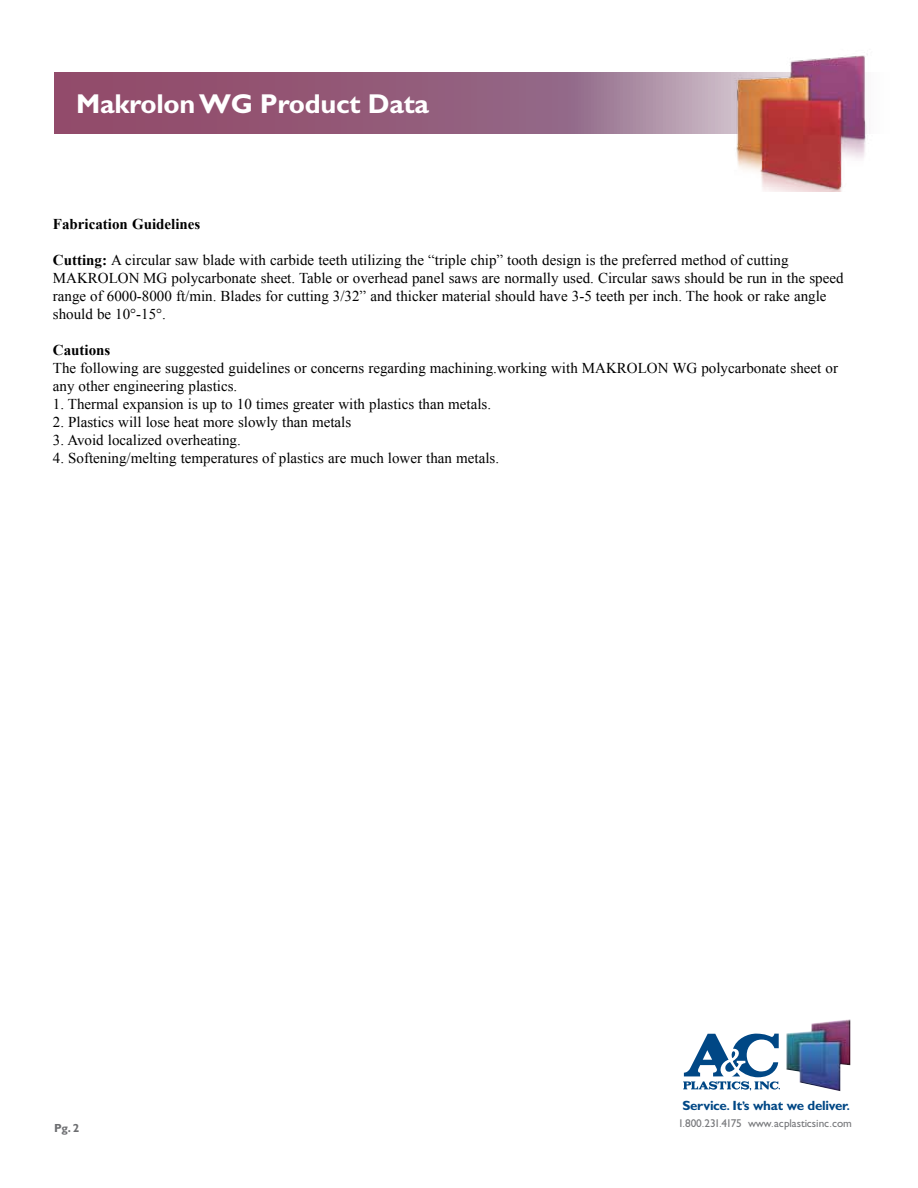
<style>
.page{position:relative;width:918px;height:1188px;background:#fff}
.page>*{position:absolute;margin:0;border:0;box-sizing:border-box;transform-origin:0 0}
.t1{font:700 27.3px "Gill Sans";letter-spacing:-.01em;color:#fff}
.t2{font:15px/18px "Times New Roman";color:#000}
.t3{font:700 15px "Times New Roman";color:#000}
.t4{font:700 13.35px "Gill Sans";letter-spacing:-.025em;color:#004785}
.t5{font:700 11.7px "Gill Sans";color:#6d6e71}
.t6{font:11.25px "Gill Sans";letter-spacing:-.005em;color:#77787b}
.s1{font-weight:700}
.s2{font-size:11.1px}
.s3{font-size:8.85px}
</style>
<div class="page">
<svg style="left:54px;top:72px;width:646px;height:62px;background:#97617f"></svg>
<img style="left:700px;top:55px;width:167px;height:137px">
<img style="left:786px;top:1019px;width:64px;height:72px">
<svg style="left:683px;top:1033px;width:97px;height:58px"></svg>
<h1 class="t1" style="left:76px;top:88px;width:354px">Makrolon WG Product Data</h1>
<p class="t3" style="left:53px;top:214px;width:149px">Fabrication Guidelines</p>
<p class="t2" style="left:53px;top:251px;width:792px"><span class="s1">Cutting:</span> A circular saw blade with carbide teeth utilizing the “triple chip” tooth design is the preferred method of cutting MAKROLON MG polycarbonate sheet. Table or overhead panel saws are normally used. Circular saws should be run in the speed range of 6000-8000 ft/min. Blades for cutting 3/32” and thicker material should have 3-5 teeth per inch. The hook or rake angle should be 10°-15°.</p>
<p class="t3" style="left:53px;top:340px;width:59px">Cautions</p>
<p class="t2" style="left:53px;top:359px;width:787px">The following are suggested guidelines or concerns regarding machining.working with MAKROLON WG polycarbonate sheet or any other engineering plastics.</p>
<p class="t2" style="left:53px;top:395px;width:440px">1. Thermal expansion is up to 10 times greater with plastics than metals.</p>
<p class="t2" style="left:53px;top:413px;width:300px">2. Plastics will lose heat more slowly than metals</p>
<p class="t2" style="left:53px;top:431px;width:189px">3. Avoid localized overheating.</p>
<p class="t2" style="left:53px;top:449px;width:448px">4. Softening/melting temperatures of plastics are much lower than metals.</p>
<p class="t5" style="left:54px;top:1121px;width:27px">Pg. 2</p>
<p class="t4" style="left:682px;top:1097px;width:169px">Service<span class="s2">.</span> It<span class="s2">’</span>s what we deliver<span class="s2">.</span></p>
<p class="t6" style="left:678px;top:1117px;width:175px">1<span class="s3">.</span>800<span class="s3">.</span>231<span class="s3">.</span>4175 www<span class="s3">.</span>acplasticsinc<span class="s3">.</span>com</p>
</div>
